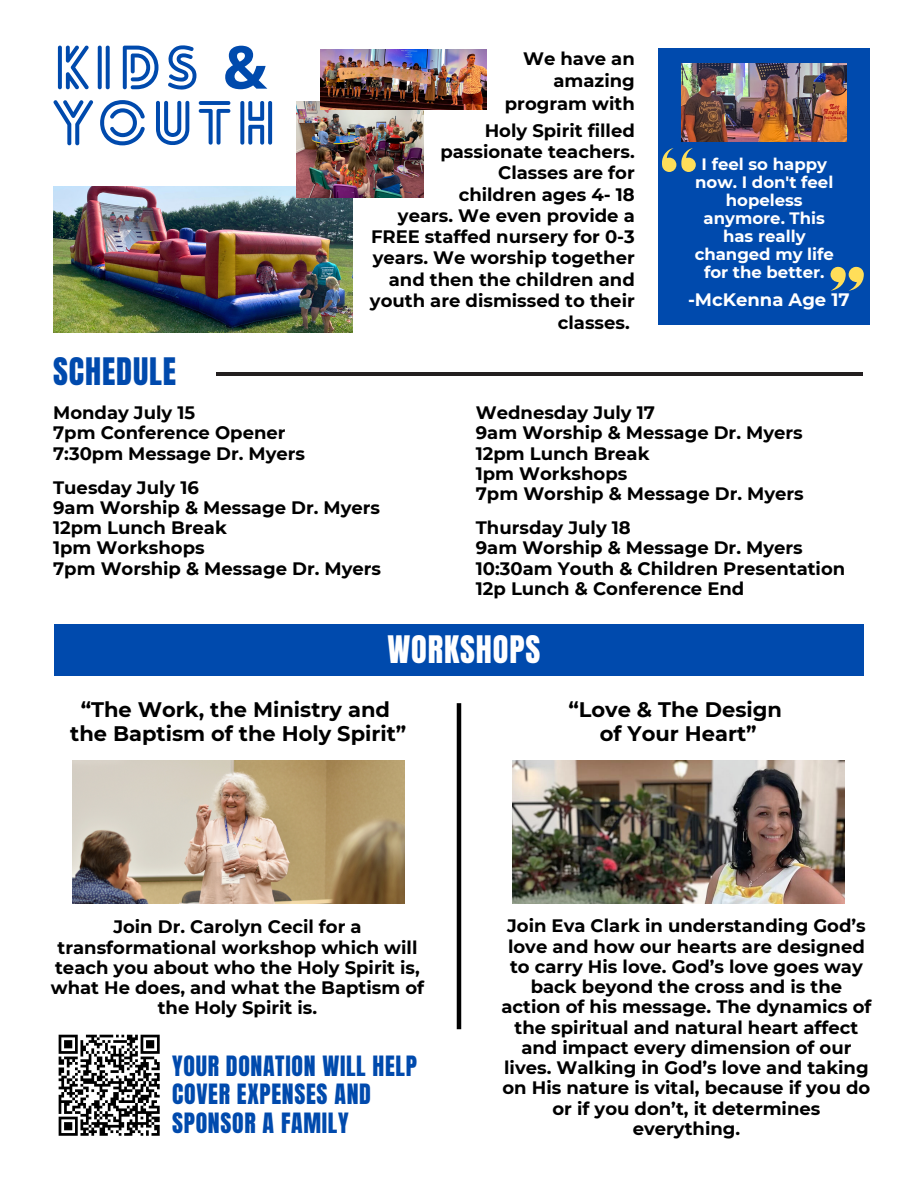
<style>
.page{position:relative;width:918px;height:1188px;background:#fff}
.page>*{position:absolute;margin:0;border:0;box-sizing:border-box;transform-origin:0 0}
.t1{font:700 59.4px/55.3px "Lovelo Line";letter-spacing:.06em;color:#004aad}
.t2{font:32.25px "Anton";letter-spacing:.03em;color:#fff}
.t3{font:32.25px "Anton";letter-spacing:.03em;color:#004aad}
.t4{font:23.85px/28.2px "Anton";letter-spacing:.03em;color:#004aad}
.t5{font:700 21px/23.7px "Montserrat";color:#000;text-align:center}
.t6{font:700 18px/20.2px "Montserrat";color:#000;text-align:right}
.t7{font:700 18px "Montserrat";color:#fff}
.t8{font:700 16.5px/18px "Montserrat";color:#fff;text-align:center}
.s1{font-family:"Noto Sans"}
</style>
<div class="page">
<img style="left:72px;top:761px;width:332px;height:142px">
<img style="left:512px;top:761px;width:332px;height:142px">
<div style="left:54px;top:625px;width:810px;height:51px;background:#004aad"></div>
<img style="left:53px;top:186px;width:299px;height:146px">
<img style="left:297px;top:102px;width:127px;height:96px">
<img style="left:321px;top:50px;width:165px;height:59px">
<hr style="left:216px;top:372px;width:647px;height:3px;background:#231f20">
<hr style="left:457px;top:703px;width:4px;height:326px;background:#000">
<div style="left:659px;top:48px;width:211px;height:276px;background:#004aad"></div>
<img style="left:682px;top:64px;width:165px;height:77px">
<svg style="left:662px;top:148px;width:34px;height:24px"></svg>
<svg style="left:830px;top:267px;width:34px;height:23px"></svg>
<svg style="left:58px;top:1034px;width:102px;height:102px"></svg>
<p class="t1" style="left:53px;top:46px;width:225px">KIDS <span class="s1">&amp;<br></span>YOUTH</p>
<p class="t3" style="left:53px;top:348px;width:125px">SCHEDULE</p>
<p class="t6" style="left:505px;top:47px;width:131px;line-height:22.5px">We have an amazing program with</p>
<h4 class="t6" style="left:440px;top:119px;width:196px;line-height:21.3px">Holy Spirit filled passionate teachers.<br>Classes are for children ages 4- 18</h4>
<h4 class="t6" style="left:370px;top:205px;width:266px;line-height:21.3px">years. We even provide a<br>FREE staffed nursery for 0-3 years. We worship together and then the children and youth are dismissed to their classes.</h4>
<p class="t8" style="left:695px;top:155px;width:141px">I feel so happy now. I don't feel hopeless anymore. This has really changed my life for the better.</p>
<h2 class="t7" style="left:688px;top:289px;width:163px">-McKenna Age 17</h2>
<p class="t6" style="left:53px;top:403px;width:143px">Monday July 15</p>
<p class="t6" style="left:53px;top:423px;width:234px">7pm Conference Opener</p>
<p class="t6" style="left:53px;top:443px;width:254px">7:30pm Message Dr. Myers</p>
<p class="t6" style="left:53px;top:477px;width:147px">Tuesday July 16</p>
<p class="t6" style="left:53px;top:497px;width:329px">9am Worship &amp; Message Dr. Myers</p>
<p class="t6" style="left:53px;top:518px;width:175px">12pm Lunch Break</p>
<p class="t6" style="left:53px;top:538px;width:153px">1pm Workshops</p>
<p class="t6" style="left:53px;top:558px;width:330px">7pm Worship &amp; Message Dr. Myers</p>
<p class="t6" style="left:476px;top:403px;width:181px">Wednesday July 17</p>
<p class="t6" style="left:476px;top:423px;width:329px">9am Worship &amp; Message Dr. Myers</p>
<p class="t6" style="left:476px;top:443px;width:175px">12pm Lunch Break</p>
<p class="t6" style="left:476px;top:463px;width:153px">1pm Workshops</p>
<h2 class="t6" style="left:476px;top:484px;width:330px">7pm Worship &amp; Message Dr. Myers</h2>
<p class="t6" style="left:476px;top:518px;width:156px">Thursday July 18</p>
<p class="t6" style="left:476px;top:538px;width:329px">9am Worship &amp; Message Dr. Myers</p>
<p class="t6" style="left:476px;top:558px;width:371px">10:30am Youth &amp; Children Presentation</p>
<p class="t6" style="left:476px;top:578px;width:270px">12p Lunch &amp; Conference End</p>
<p class="t2" style="left:387px;top:626px;width:155px">WORKSHOPS</p>
<p class="t5" style="left:70px;top:698px;width:338px">“The Work, the Ministry and the Baptism of the Holy Spirit”</p>
<p class="t5" style="left:568px;top:698px;width:215px">“Love &amp; The Design of Your Heart”</p>
<p class="t6" style="left:51px;top:917px;width:375px;text-align:center">Join Dr. Carolyn Cecil for a transformational workshop which will teach you about who the Holy Spirit is, what He does, and what the Baptism of the Holy Spirit is.</p>
<p class="t6" style="left:501px;top:916px;width:372px;text-align:center">Join Eva Clark in understanding God’s love and how our hearts are designed to carry His love. God’s love goes way back beyond the cross and is the action of his message. The dynamics of the spiritual and natural heart affect and impact every dimension of our lives. Walking in God’s love and taking on His nature is vital, because if you do or if you don’t, it determines everything.</p>
<p class="t4" style="left:172px;top:1053px;width:246px">YOUR DONATION WILL HELP<br>COVER EXPENSES AND<br>SPONSOR A FAMILY</p>
</div>
